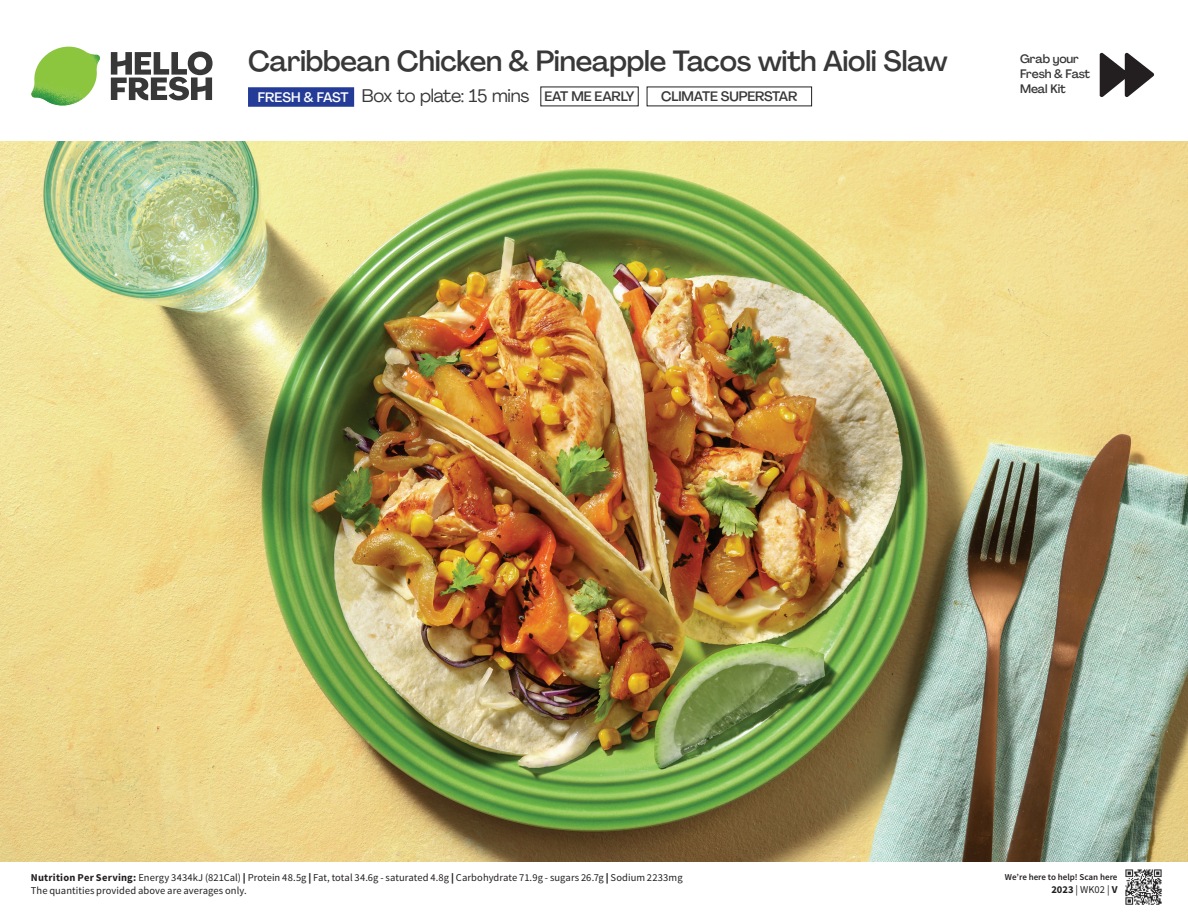
<style>
.page{position:relative;width:1188px;height:918px;background:#fff}
.page>*{position:absolute;margin:0;border:0;box-sizing:border-box;transform-origin:0 0}
._15_Titel_UK{font:500 28.5px "Agrandir";letter-spacing:-.01em;color:#383839}
.t1{font:18px "Agrandir";letter-spacing:-.01em;color:#383839}
.t2{font:500 13.5px "Agrandir";letter-spacing:-.01em;color:#383839}
.t3{font:500 13.5px "Agrandir";color:#fff}
._04_Headers_Front{font:500 12px/15.3px "Agrandir";letter-spacing:-.01em;color:#383839}
.Header_Back{font:10.5px "Source Sans Pro";letter-spacing:.005em;color:#231f20}
._23_Small_text_Socia{font:10.5px "Source Sans Pro";color:#231f20}
._23_Small_text_Socia-2{font:600 9px "Source Sans Pro";color:#231f20}
.s1{font-weight:700}
.s2{font-weight:900}
</style>
<div class="page">
<svg style="left:111px;top:52px;width:102px;height:48px"></svg>
<img style="left:31px;top:47px;width:69px;height:59px">
<img style="left:0;top:142px;width:1188px;height:719px">
<img style="left:1125px;top:869px;width:36px;height:36px">
<div style="left:248px;top:88px;width:108px;height:15px;background:#dee1ef"></div>
<div style="left:248px;top:87px;width:106px;height:20px;background:#243c97"></div>
<svg style="left:1099px;top:52px;width:55px;height:45px"></svg>
<p class="_15_Titel_UK" style="left:248px;top:44px;width:701px">Caribbean Chicken &amp; Pineapple Tacos with Aioli Slaw</p>
<p class="t3" style="left:258px;top:88px;width:92px">FRESH &amp; FAST</p>
<p class="t1" style="left:362px;top:85px;width:169px">Box to plate: 15 mins</p>
<p class="t2" style="left:544px;top:88px;width:92px">EAT ME EARLY</p>
<p class="t2" style="left:661px;top:88px;width:138px">CLIMATE SUPERSTAR</p>
<p class="_04_Headers_Front" style="left:1020px;top:51px;width:72px">Grab your<br>Fresh &amp; Fast<br>Meal Kit</p>
<p class="Header_Back" style="left:31px;top:871px;width:653px"><span class="s1">Nutrition Per Serving:</span> Energy 3434kJ (821Cal) <span class="s2">|</span> Protein 48.5g <span class="s2">|</span> Fat, total 34.6g - saturated 4.8g <span class="s2">|</span> Carbohydrate 71.9g - sugars 26.7g <span class="s2">|</span> Sodium 2233mg</p>
<p class="Header_Back" style="left:31px;top:884px;width:217px">The quantities provided above are averages only.</p>
<p class="_23_Small_text_Socia-2" style="left:1005px;top:871px;width:114px">We’re here to help! Scan here</p>
<p class="_23_Small_text_Socia" style="left:1051px;top:883px;width:68px"><span class="s1">2023</span> | WK02 | <span class="s1">V</span></p>
</div>
